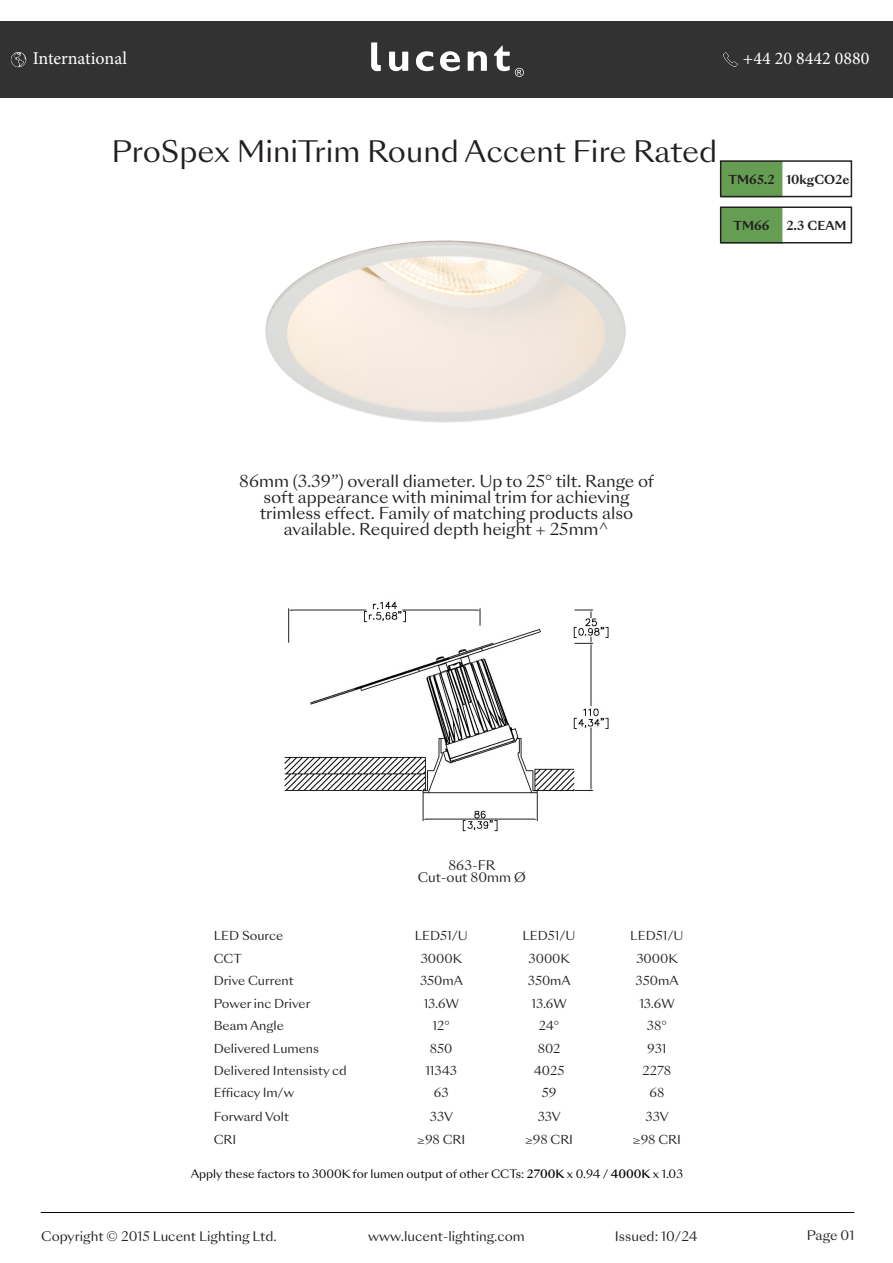
<style>
.page{position:relative;width:893px;height:1263px;background:#fff}
.page>*{position:absolute;margin:0;border:0;box-sizing:border-box;transform-origin:0 0}
.t1{font:28.65px "Sang Bleu Sunrise";color:#231f20}
.t2{font:18px "Minion Pro";color:#fff}
.bullet_points{font:15.9px/15.9px "Sang Bleu Sunrise";color:#231f20;text-align:center}
.bullet_point{font:12.75px "Sang Bleu Sunrise";color:#231f20}
.t3{font:12px "Sang Bleu Sunrise";color:#231f20}
.t4{font:700 12px "Sang Bleu Sunrise";color:#231f20}
.bullet_point-2{font:11.1px "Sang Bleu Sunrise";color:#000}
.s1{font-weight:500}
</style>
<div class="page">
<div style="left:0;top:21px;width:893px;height:77px;background:#333233"></div>
<img style="left:284px;top:601px;width:325px;height:231px">
<hr style="left:41px;top:1212px;width:813px;height:1px;background:#000">
<svg style="left:389px;top:52px;width:19px;height:19px"></svg>
<svg style="left:416px;top:51px;width:17px;height:20px"></svg>
<svg style="left:440px;top:51px;width:20px;height:20px"></svg>
<svg style="left:468px;top:51px;width:19px;height:20px"></svg>
<svg style="left:371px;top:42px;width:10px;height:29px"></svg>
<svg style="left:494px;top:46px;width:30px;height:31px"></svg>
<img style="left:265px;top:240px;width:361px;height:183px">
<div style="left:721px;top:161px;width:61px;height:36px;background:#659e52"></div>
<div style="left:720px;top:160px;width:132px;height:37px;border:2px solid #231f20"></div>
<div style="left:721px;top:207px;width:61px;height:36px;background:#659e52"></div>
<div style="left:720px;top:206px;width:132px;height:37px;border:2px solid #231f20"></div>
<img style="left:11px;top:52px;width:15px;height:15px">
<img style="left:723px;top:52px;width:15px;height:15px">
<p class="t2" style="left:33px;top:47px;width:96px">International</p>
<p class="t2" style="left:743px;top:47px;width:128px">+44 20 8442 0880</p>
<p class="t1" style="left:112px;top:132px;width:607px">ProSpex MiniTrim Round Accent Fire Rated</p>
<p class="t4" style="left:728px;top:171px;width:48px">TM65.2</p>
<p class="t4" style="left:786px;top:171px;width:65px">10kgCO2e</p>
<p class="t4" style="left:733px;top:217px;width:38px">TM66</p>
<p class="t4" style="left:786px;top:217px;width:62px">2.3 CEAM</p>
<p class="bullet_points" style="left:239px;top:474px;width:416px">86mm (3.39”) overall diameter. Up to 25° tilt. Range of soft appearance with minimal trim for achieving</p>
<p class="bullet_points" style="left:260px;top:506px;width:375px">trimless effect. Family of matching products also</p>
<p class="bullet_points" style="left:284px;top:522px;width:327px">available. Required depth height + 25mm^</p>
<p class="bullet_point" style="left:448px;top:856px;width:48px">863-FR</p>
<p class="bullet_point" style="left:418px;top:869px;width:109px">Cut-out 80mm Ø</p>
<p class="t3" style="left:214px;top:927px;width:71px">LED Source</p>
<p class="t3" style="left:415px;top:927px;width:55px">LED51/U</p>
<p class="t3" style="left:522px;top:927px;width:55px">LED51/U</p>
<p class="t3" style="left:630px;top:927px;width:55px">LED51/U</p>
<p class="t3" style="left:214px;top:950px;width:30px">CCT</p>
<p class="t3" style="left:421px;top:950px;width:43px">3000K</p>
<p class="t3" style="left:529px;top:950px;width:43px">3000K</p>
<p class="t3" style="left:636px;top:950px;width:43px">3000K</p>
<p class="t3" style="left:214px;top:973px;width:81px">Drive Current</p>
<p class="t3" style="left:420px;top:973px;width:44px">350mA</p>
<p class="t3" style="left:528px;top:973px;width:44px">350mA</p>
<p class="t3" style="left:636px;top:973px;width:44px">350mA</p>
<p class="t3" style="left:214px;top:995px;width:98px">Power inc Driver</p>
<p class="t3" style="left:424px;top:995px;width:37px">13.6W</p>
<p class="t3" style="left:531px;top:995px;width:37px">13.6W</p>
<p class="t3" style="left:639px;top:995px;width:37px">13.6W</p>
<p class="t3" style="left:214px;top:1017px;width:72px">Beam Angle</p>
<p class="t3" style="left:433px;top:1017px;width:19px">12°</p>
<p class="t3" style="left:539px;top:1017px;width:22px">24°</p>
<p class="t3" style="left:647px;top:1017px;width:21px">38°</p>
<p class="t3" style="left:214px;top:1040px;width:107px">Delivered Lumens</p>
<p class="t3" style="left:430px;top:1040px;width:24px">850</p>
<p class="t3" style="left:538px;top:1040px;width:24px">802</p>
<p class="t3" style="left:647px;top:1040px;width:21px">931</p>
<p class="t3" style="left:214px;top:1062px;width:135px">Delivered Intensisty cd</p>
<p class="t3" style="left:425px;top:1062px;width:33px">11343</p>
<p class="t3" style="left:534px;top:1062px;width:32px">4025</p>
<p class="t3" style="left:643px;top:1062px;width:30px">2278</p>
<p class="t3" style="left:214px;top:1084px;width:82px">Efficacy lm/w</p>
<p class="t3" style="left:434px;top:1084px;width:16px">63</p>
<p class="t3" style="left:542px;top:1084px;width:16px">59</p>
<p class="t3" style="left:649px;top:1084px;width:16px">68</p>
<p class="t3" style="left:214px;top:1108px;width:77px">Forward Volt</p>
<p class="t3" style="left:430px;top:1108px;width:25px">33V</p>
<p class="t3" style="left:538px;top:1108px;width:25px">33V</p>
<p class="t3" style="left:645px;top:1108px;width:25px">33V</p>
<p class="t3" style="left:214px;top:1131px;width:24px">CRI</p>
<p class="t3" style="left:417px;top:1131px;width:50px">≥98 CRI</p>
<p class="t3" style="left:525px;top:1131px;width:50px">≥98 CRI</p>
<p class="t3" style="left:633px;top:1131px;width:50px">≥98 CRI</p>
<p class="bullet_point-2" style="left:191px;top:1166px;width:494px">Apply these factors to 3000K for lumen output of other CCTs: <span class="s1">2700K</span> x 0.94 / <span class="s1">4000K</span> x 1.03</p>
<p class="bullet_point" style="left:41px;top:1227px;width:237px">Copyright © 2015 Lucent Lighting Ltd.</p>
<p class="bullet_point" style="left:807px;top:1227px;width:49px">Page 01</p>
<p class="bullet_point" style="left:615px;top:1227px;width:84px">Issued: 10/24</p>
<p class="bullet_point" style="left:368px;top:1227px;width:158px">www.lucent-lighting.com</p>
</div>
